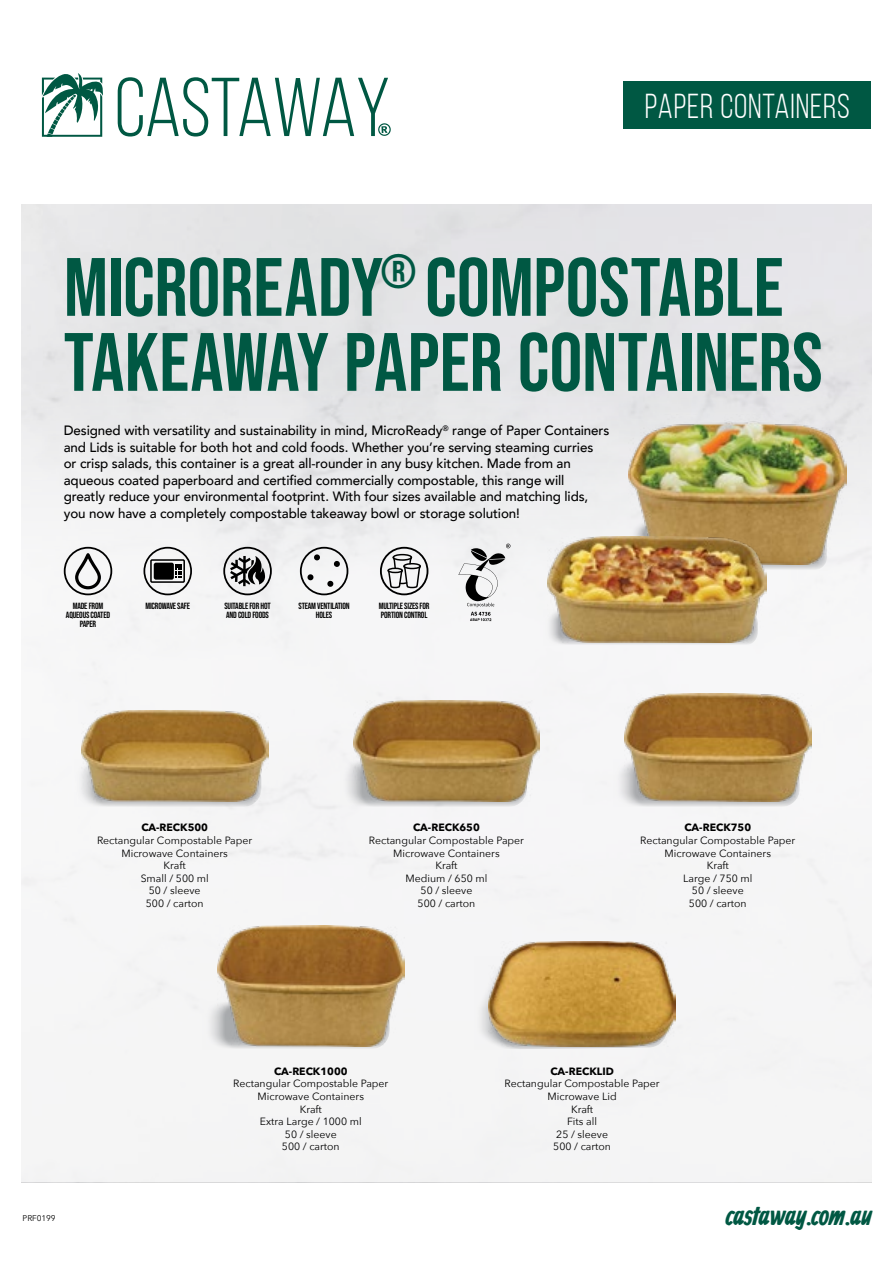
<style>
.page{position:relative;width:893px;height:1263px;background:#fff}
.page>*{position:absolute;margin:0;border:0;box-sizing:border-box;transform-origin:0 0}
.t1{font:82.5px/75px "Bebas Neue";color:#005843}
.t2{font:34.5px "Bebas Neue";letter-spacing:.025em;color:#fff}
.t3{font:700 27px "Allan";letter-spacing:-.02em;color:#005843}
.t4{font:500 13.5px/16.5px "Avenir";letter-spacing:-.005em;color:#000}
.t5{font:10.5px/12.6px "Avenir Next";color:#000;text-align:center}
.t6{font:700 10.5px "Avenir Next LT Pro";color:#000}
.t7{font:9px/9px "Bebas Neue";letter-spacing:-.02em;color:#000;text-align:center}
.t8{font:8.25px "Avenir Next";letter-spacing:-.01em;color:#000}
</style>
<div class="page">
<div style="left:624px;top:81px;width:247px;height:48px;background:#005843"></div>
<svg style="left:118px;top:77px;width:273px;height:60px"></svg>
<svg style="left:42px;top:73px;width:61px;height:64px"></svg>
<div style="left:21px;top:276px;width:851px;height:906px;background:linear-gradient(to bottom,#e8e8ea,#fafafa)"></div>
<div style="left:203px;top:1001px;width:187px;height:48px;background:linear-gradient(to right,#e8e8e8,#dedede);border-radius:18px"></div>
<img style="left:217px;top:925px;width:187px;height:121px">
<svg style="left:75px;top:759px;width:186px;height:48px"></svg>
<img style="left:82px;top:710px;width:186px;height:92px">
<svg style="left:340px;top:759px;width:187px;height:48px"></svg>
<img style="left:353px;top:701px;width:187px;height:101px">
<svg style="left:613px;top:759px;width:187px;height:48px"></svg>
<img style="left:624px;top:693px;width:187px;height:109px">
<svg style="left:474px;top:956px;width:193px;height:93px"></svg>
<img style="left:489px;top:941px;width:186px;height:105px">
<svg style="left:629px;top:522px;width:198px;height:48px"></svg>
<img style="left:628px;top:414px;width:219px;height:150px">
<div style="left:150px;top:559px;width:35px;height:24px;border:2px solid #000"></div>
<div style="left:154px;top:563px;width:20px;height:17px;background:#000;border-radius:2px"></div>
<svg style="left:175px;top:564px;width:7px;height:14px"></svg>
<div style="left:143px;top:547px;width:49px;height:48px;border:2px solid #000;border-radius:50%"></div>
<svg style="left:314px;top:554px;width:6px;height:6px"></svg>
<svg style="left:327px;top:580px;width:7px;height:7px"></svg>
<svg style="left:307px;top:574px;width:7px;height:6px"></svg>
<svg style="left:333px;top:560px;width:7px;height:7px"></svg>
<div style="left:300px;top:547px;width:48px;height:48px;border:2px solid #000;border-radius:50%"></div>
<svg style="left:458px;top:544px;width:52px;height:77px"></svg>
<svg style="left:73px;top:548px;width:30px;height:43px"></svg>
<div style="left:64px;top:547px;width:48px;height:48px;border:2px solid #000;border-radius:50%"></div>
<div style="left:223px;top:547px;width:49px;height:48px;border:2px solid #000;border-radius:50%"></div>
<svg style="left:230px;top:556px;width:35px;height:30px"></svg>
<svg style="left:544px;top:610px;width:214px;height:35px"></svg>
<img style="left:548px;top:536px;width:218px;height:106px">
<div style="left:393px;top:554px;width:19px;height:7px;border:1px solid #000;border-radius:50%"></div>
<svg style="left:386px;top:556px;width:36px;height:33px"></svg>
<div style="left:380px;top:547px;width:48px;height:48px;border:2px solid #000;border-radius:50%"></div>
<h2 class="t2" style="left:645px;top:87px;width:207px">PAPER CONTAINERS</h2>
<h1 class="t1" style="left:64px;top:249px;width:760px">MICROREADY<sup>®</sup> COMPOSTABLE<br>TAKEAWAY PAPER CONTAINERS</h1>
<p class="t4" style="left:64px;top:422px;width:547px">Designed with versatility and sustainability in mind, MicroReady<sup>®</sup> range of Paper Containers and Lids is suitable for both hot and cold foods. Whether you’re serving steaming curries or crisp salads, this container is a great all-rounder in any busy kitchen. Made from an aqueous coated paperboard and certified commercially compostable, this range will<br>greatly reduce your environmental footprint. With four sizes available and matching lids, you now have a completely compostable takeaway bowl or storage solution!</p>
<p class="t7" style="left:145px;top:601px;width:46px">MICROWAVE SAFE</p>
<p class="t7" style="left:299px;top:601px;width:53px">STEAM VENTILATION<br>HOLES</p>
<p class="t7" style="left:66px;top:601px;width:46px">MADE FROM<br>AQUEOUS COATED<br>PAPER</p>
<p class="t7" style="left:224px;top:601px;width:48px;text-align:left">SUITABLE FOR HOT<br>AND COLD FOODS</p>
<p class="t7" style="left:379px;top:601px;width:52px;text-align:left">MULTIPLE SIZES FOR<br>PORTION CONTROL</p>
<p class="t6" style="left:141px;top:821px;width:68px">CA-RECK500</p>
<p class="t5" style="left:97px;top:834px;width:157px">Rectangular Compostable Paper<br>Microwave Containers<br>Kraft<br>Small / 500 ml<br>50 / sleeve<br>500 / carton</p>
<p class="t6" style="left:413px;top:821px;width:68px">CA-RECK650</p>
<p class="t5" style="left:369px;top:834px;width:157px">Rectangular Compostable Paper<br>Microwave Containers<br>Kraft<br>Medium / 650 ml<br>50 / sleeve<br>500 / carton</p>
<p class="t6" style="left:684px;top:821px;width:68px">CA-RECK750</p>
<p class="t5" style="left:640px;top:834px;width:157px">Rectangular Compostable Paper<br>Microwave Containers<br>Kraft<br>Large / 750 ml<br>50 / sleeve<br>500 / carton</p>
<p class="t6" style="left:274px;top:1064px;width:75px">CA-RECK1000</p>
<p class="t5" style="left:233px;top:1077px;width:157px">Rectangular Compostable Paper<br>Microwave Containers<br>Kraft<br>Extra Large / 1000 ml<br>50 / sleeve<br>500 / carton</p>
<p class="t6" style="left:550px;top:1065px;width:65px">CA-RECKLID</p>
<p class="t5" style="left:505px;top:1077px;width:157px">Rectangular Compostable Paper<br>Microwave Lid<br>Kraft<br>Fits all<br>25 / sleeve<br>500 / carton</p>
<p class="t8" style="left:23px;top:1211px;width:35px">PRF0199</p>
<h3 class="t3" style="left:726px;top:1201px;width:148px">castaway.com.au</h3>
</div>
